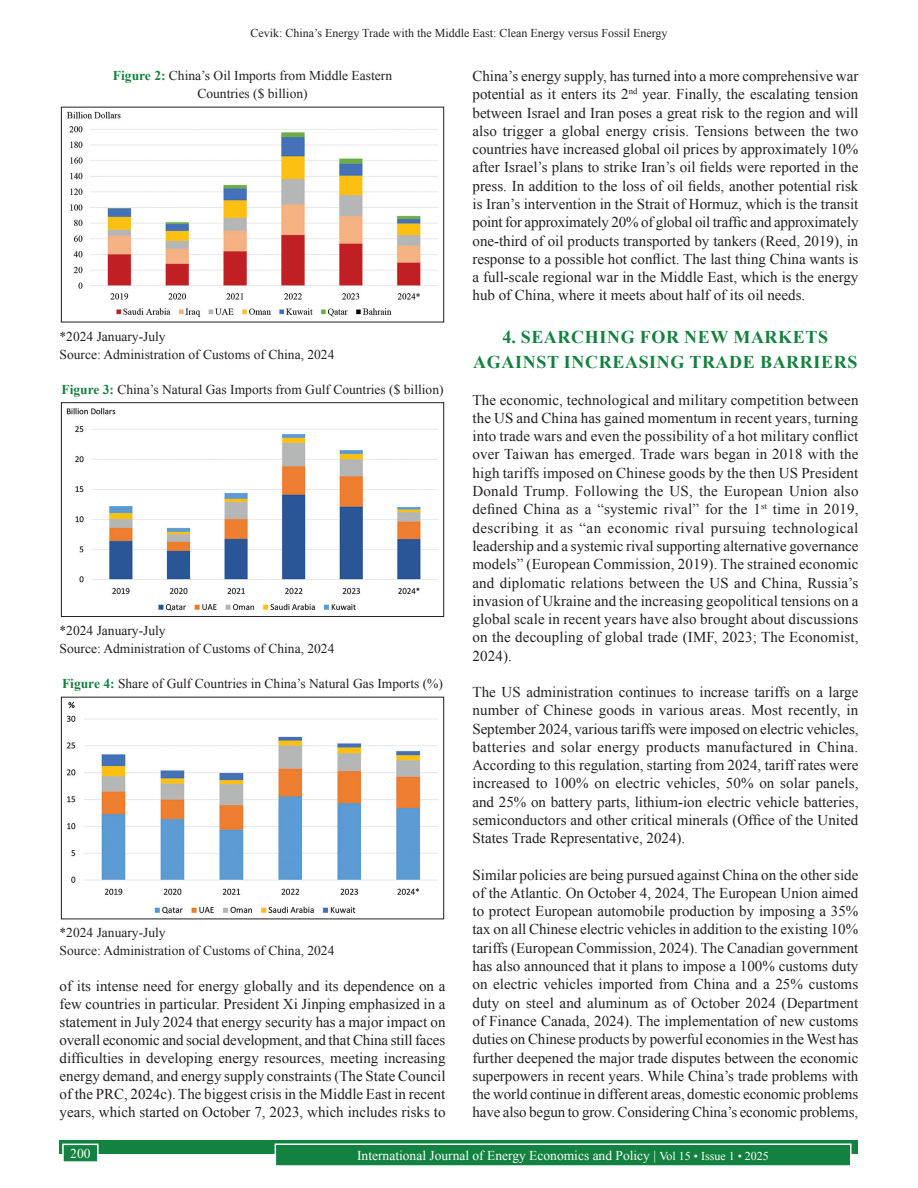
<style>
.page{position:relative;width:918px;height:1188px;background:#fff}
.page>*{position:absolute;margin:0;border:0;box-sizing:border-box;transform-origin:0 0}
.t1{font:700 18px/24.9px "Times New Roman";letter-spacing:.035em;color:#13813f;text-align:center}
.TX{font:15px/18.3px "Times New Roman";color:#231f20;text-align:justify}
.FGC{font:13.5px/18px "Times New Roman";color:#231f20;text-align:center}
.FGC_SRC{font:13.5px "Times New Roman";color:#231f20}
.t2{font:13.5px "Times New Roman";color:#fff}
.t3{font:12px "Times New Roman";color:#231f20}
.s1{font-weight:700;color:#13813f}
.s2{font-size:12px}
</style>
<div class="page">
<div style="left:60px;top:1140px;width:798px;height:13px;background:#13813f"></div>
<div style="left:275px;top:1144px;width:576px;height:22px;background:#13813f"></div>
<div style="left:275px;top:1143px;width:577px;height:24px;border:2px solid #fff"></div>
<div style="left:63px;top:1144px;width:35px;height:18px;background:#13813f"></div>
<div style="left:62px;top:1144px;width:37px;height:19px;border:2px solid #fff"></div>
<img style="left:66px;top:111px;width:372px;height:206px">
<div style="left:61px;top:107px;width:383px;height:215px;border:1px solid #231f20"></div>
<img style="left:66px;top:407px;width:372px;height:204px">
<div style="left:61px;top:403px;width:383px;height:214px;border:1px solid #231f20"></div>
<img style="left:66px;top:701px;width:372px;height:213px">
<div style="left:61px;top:697px;width:383px;height:222px;border:1px solid #231f20"></div>
<p class="t3" style="left:250px;top:25px;width:419px">Cevik: China’s Energy Trade with the Middle East: Clean Energy versus Fossil Energy</p>
<p class="FGC" style="left:113px;top:66px;width:281px"><span class="s1">Figure 2:</span> China’s Oil Imports from Middle Eastern<br>Countries ($ billion)</p>
<p class="FGC_SRC" style="left:60px;top:327px;width:108px">*2024 January-July</p>
<p class="FGC_SRC" style="left:60px;top:345px;width:276px">Source: Administration of Customs of China, 2024</p>
<p class="FGC" style="left:61px;top:380px;width:384px"><span class="s1">Figure 3:</span> China’s Natural Gas Imports from Gulf Countries ($ billion)</p>
<p class="FGC_SRC" style="left:60px;top:621px;width:108px">*2024 January-July</p>
<p class="FGC_SRC" style="left:60px;top:639px;width:276px">Source: Administration of Customs of China, 2024</p>
<p class="FGC" style="left:62px;top:674px;width:383px"><span class="s1">Figure 4:</span> Share of Gulf Countries in China’s Natural Gas Imports (%)</p>
<p class="FGC_SRC" style="left:60px;top:923px;width:108px">*2024 January-July</p>
<p class="FGC_SRC" style="left:60px;top:941px;width:276px">Source: Administration of Customs of China, 2024</p>
<p class="TX" style="left:60px;top:977px;width:388px">of its intense need for energy globally and its dependence on a few countries in particular. President Xi Jinping emphasized in a statement in July 2024 that energy security has a major impact on overall economic and social development, and that China still faces difficulties in developing energy resources, meeting increasing energy demand, and energy supply constraints (The State Council of the PRC, 2024c). The biggest crisis in the Middle East in recent years, which started on October 7, 2023, which includes risks to</p>
<p class="TX" style="left:472px;top:66px;width:388px">China’s energy supply, has turned into a more comprehensive war potential as it enters its 2<sup>nd</sup> year. Finally, the escalating tension between Israel and Iran poses a great risk to the region and will also trigger a global energy crisis. Tensions between the two countries have increased global oil prices by approximately 10% after Israel’s plans to strike Iran’s oil fields were reported in the press. In addition to the loss of oil fields, another potential risk is Iran’s intervention in the Strait of Hormuz, which is the transit point for approximately 20% of global oil traffic and approximately one-third of oil products transported by tankers (Reed, 2019), in response to a possible hot conflict. The last thing China wants is a full-scale regional war in the Middle East, which is the energy hub of China, where it meets about half of its oil needs.</p>
<h1 class="t1" style="left:473px;top:324px;width:386px">4. SEARCHING FOR NEW MARKETS<br>AGAINST INCREASING TRADE BARRIERS</h1>
<p class="TX" style="left:472px;top:390px;width:388px">The economic, technological and military competition between the US and China has gained momentum in recent years, turning into trade wars and even the possibility of a hot military conflict over Taiwan has emerged. Trade wars began in 2018 with the high tariffs imposed on Chinese goods by the then US President Donald Trump. Following the US, the European Union also defined China as a “systemic rival” for the 1<sup>st</sup> time in 2019, describing it as “an economic rival pursuing technological leadership and a systemic rival supporting alternative governance models” (European Commission, 2019). The strained economic and diplomatic relations between the US and China, Russia’s invasion of Ukraine and the increasing geopolitical tensions on a global scale in recent years have also brought about discussions on the decoupling of global trade (IMF, 2023; The Economist, 2024).</p>
<p class="TX" style="left:472px;top:682px;width:388px">The US administration continues to increase tariffs on a large number of Chinese goods in various areas. Most recently, in September 2024, various tariffs were imposed on electric vehicles, batteries and solar energy products manufactured in China.<br>According to this regulation, starting from 2024, tariff rates were increased to 100% on electric vehicles, 50% on solar panels, and 25% on battery parts, lithium-ion electric vehicle batteries, semiconductors and other critical minerals (Office of the United States Trade Representative, 2024).</p>
<p class="TX" style="left:472px;top:865px;width:387px">Similar policies are being pursued against China on the other side of the Atlantic. On October 4, 2024, The European Union aimed to protect European automobile production by imposing a 35% tax on all Chinese electric vehicles in addition to the existing 10% tariffs (European Commission, 2024). The Canadian government has also announced that it plans to impose a 100% customs duty on electric vehicles imported from China and a 25% customs duty on steel and aluminum as of October 2024 (Department of Finance Canada, 2024). The implementation of new customs duties on Chinese products by powerful economies in the West has further deepened the major trade disputes between the economic superpowers in recent years. While China’s trade problems with the world continue in different areas, domestic economic problems have also begun to grow. Considering China’s economic problems,</p>
<p class="t2" style="left:70px;top:1144px;width:22px">200</p>
<p class="t2" style="left:357px;top:1146px;width:413px">International Journal of Energy Economics and Policy | <span class="s2">Vol 15 • Issue 1 • 2025</span></p>
</div>
